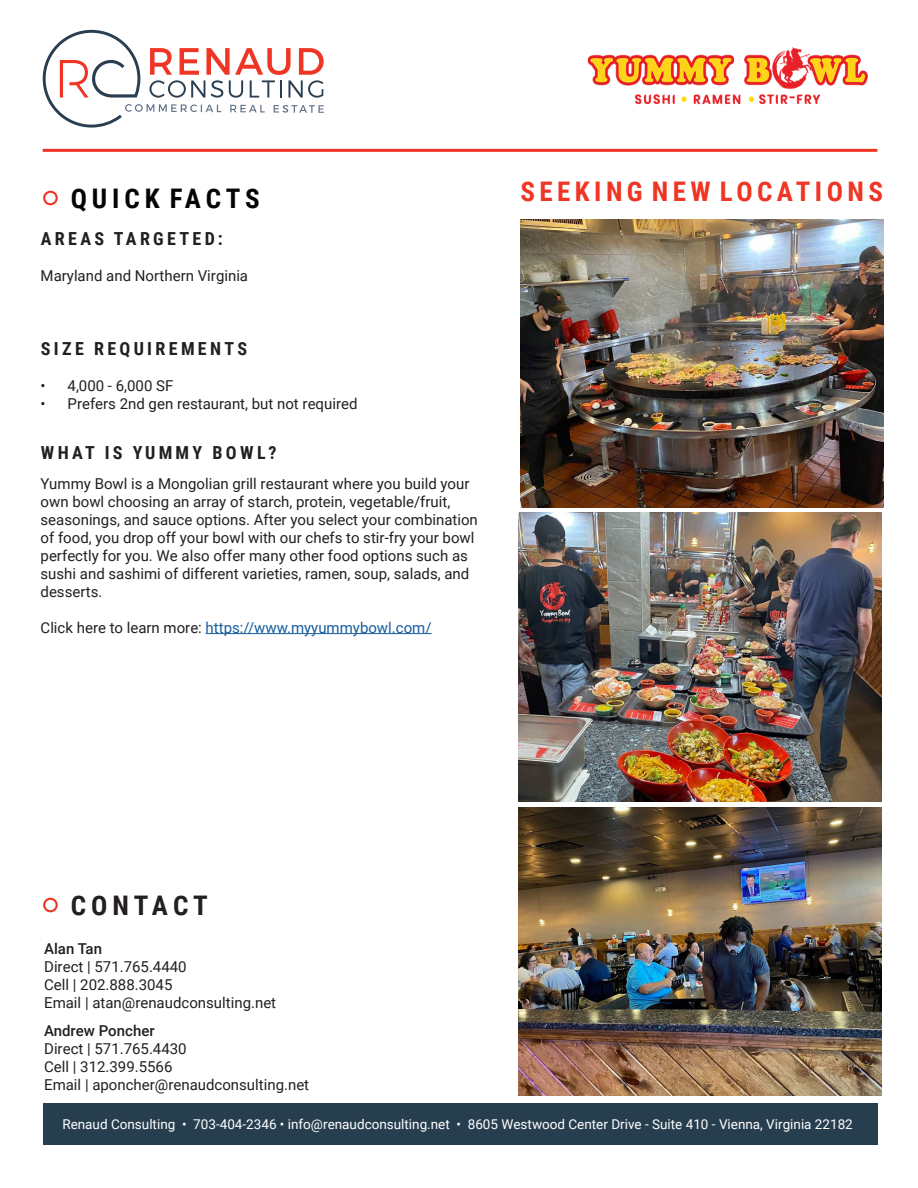
<style>
.page{position:relative;width:918px;height:1188px;background:#fff}
.page>*{position:absolute;margin:0;border:0;box-sizing:border-box;transform-origin:0 0}
.t1{font:700 27px "Roboto Condensed";letter-spacing:.165em;color:#ef3524}
.t2{font:700 27px "Roboto Condensed";letter-spacing:.18em;color:#040503}
.t3{font:700 27px "Roboto Condensed";letter-spacing:.185em;color:#231f20}
.t4{font:700 18px "Roboto Condensed";letter-spacing:.185em;color:#231f20}
.t5{font:15px/18px "Roboto";color:#231f20}
.t6{font:15px "Roboto";color:#175d9e}
.t7{font:500 15px "Roboto";color:#231f20}
.t8{font:13.5px "Roboto";color:#fff}
.s1{color:#231f20}
</style>
<div class="page">
<hr style="left:43px;top:149px;width:834px;height:3px;background:#ef3524">
<div style="left:43px;top:1104px;width:834px;height:41px;background:#273e4f"></div>
<svg style="left:43px;top:30px;width:281px;height:98px"></svg>
<div style="left:43px;top:191px;width:15px;height:14px;border:2px solid #ef3524;border-radius:50%"></div>
<hr style="left:206px;top:633px;width:226px;height:1px;background:#175d9e">
<div style="left:43px;top:898px;width:15px;height:14px;border:2px solid #ef3524;border-radius:50%"></div>
<img style="left:520px;top:219px;width:363px;height:289px">
<img style="left:587px;top:47px;width:281px;height:58px">
<img style="left:519px;top:513px;width:363px;height:288px">
<img style="left:519px;top:807px;width:363px;height:289px">
<p class="t2" style="left:71px;top:179px;width:191px">QUICK FACTS</p>
<p class="t1" style="left:521px;top:172px;width:364px">SEEKING NEW LOCATIONS</p>
<p class="t4" style="left:41px;top:226px;width:184px">AREAS TARGETED:</p>
<p class="t5" style="left:41px;top:266px;width:209px">Maryland and Northern Virginia</p>
<p class="t4" style="left:41px;top:336px;width:208px">SIZE REQUIREMENTS</p>
<p class="t5" style="left:41px;top:376px;width:134px">• 4,000 - 6,000 SF</p>
<p class="t5" style="left:41px;top:394px;width:318px">• Prefers 2nd gen restaurant, but not required</p>
<p class="t4" style="left:41px;top:440px;width:237px">WHAT IS YUMMY BOWL?</p>
<p class="t5" style="left:41px;top:474px;width:439px">Yummy Bowl is a Mongolian grill restaurant where you build your own bowl choosing an array of starch, protein, vegetable/fruit, seasonings, and sauce options. After you select your combination of food, you drop off your bowl with our chefs to stir-fry your bowl perfectly for you. We also offer many other food options such as sushi and sashimi of different varieties, ramen, soup, salads, and desserts.</p>
<p class="t6" style="left:41px;top:617px;width:392px"><span class="s1">Click here to learn more:</span> https://www.myyummybowl.com/</p>
<p class="t3" style="left:71px;top:886px;width:139px">CONTACT</p>
<p class="t7" style="left:44px;top:938px;width:59px">Alan Tan</p>
<p class="t5" style="left:44px;top:957px;width:144px">Direct | 571.765.4440</p>
<p class="t5" style="left:44px;top:975px;width:130px">Cell | 202.888.3045</p>
<p class="t5" style="left:44px;top:993px;width:234px">Email | atan@renaudconsulting.net</p>
<p class="t7" style="left:44px;top:1020px;width:112px">Andrew Poncher</p>
<p class="t5" style="left:44px;top:1039px;width:144px">Direct | 571.765.4430</p>
<p class="t5" style="left:44px;top:1057px;width:130px">Cell | 312.399.5566</p>
<p class="t5" style="left:44px;top:1075px;width:267px">Email | aponcher@renaudconsulting.net</p>
<p class="t8" style="left:62px;top:1115px;width:792px">Renaud Consulting • 703-404-2346 • info@renaudconsulting.net • 8605 Westwood Center Drive - Suite 410 - Vienna, Virginia 22182</p>
</div>
